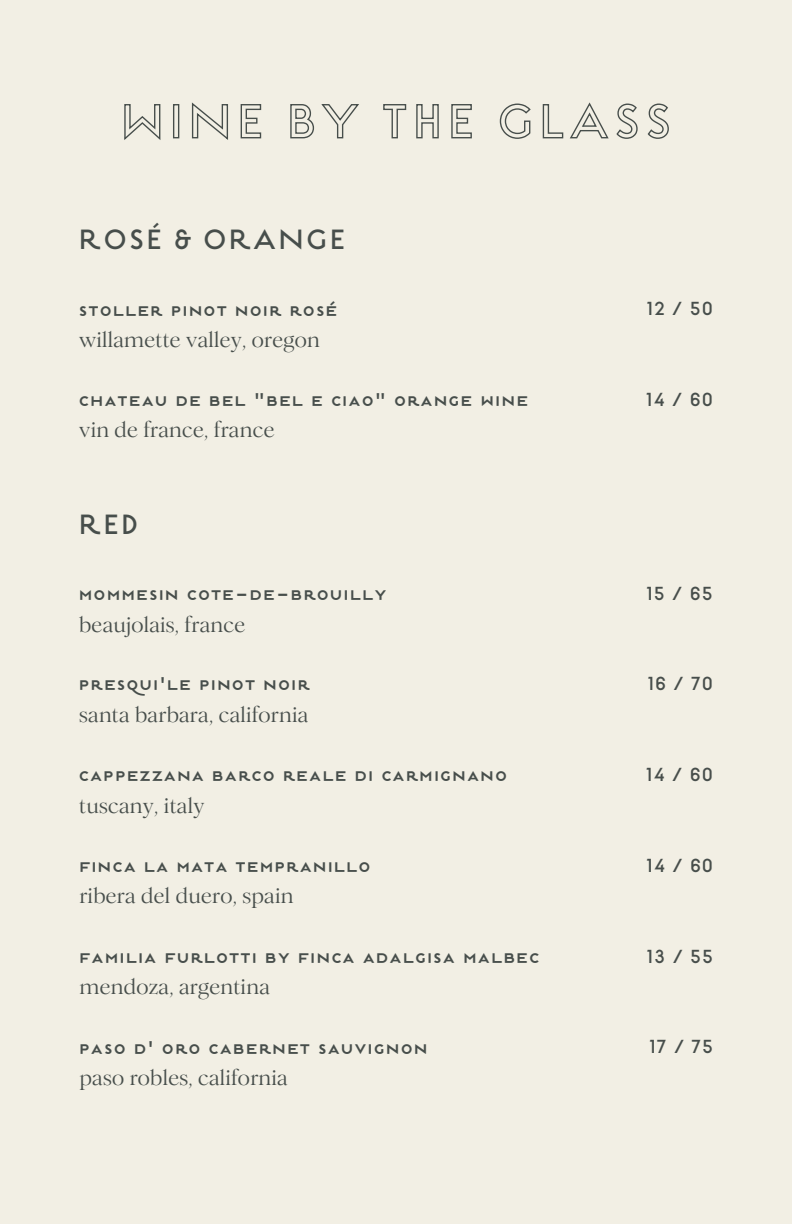
<style>
.page{position:relative;width:792px;height:1224px;background:#f2efe4}
.page>*{position:absolute;margin:0;border:0;box-sizing:border-box;transform-origin:0 0}
.t1{font:500 29.4px "Estilo Pro";letter-spacing:.1em;color:#474e4b}
.t2{font:500 24px "Estilo Pro";letter-spacing:.07em;color:#474e4b}
.t3{font:500 20px "Romie";letter-spacing:.015em;color:#474e4b}
.t4{font:500 20px "Estilo Pro";letter-spacing:.075em;color:#474e4b}
</style>
<div class="page">
<svg style="left:124px;top:102px;width:545px;height:38px"></svg>
<p class="t1" style="left:79px;top:227px;width:267px">ROSÉ &amp; ORANGE</p>
<p class="t2" style="left:79px;top:301px;width:259px">stoller pinot noir rosé</p>
<h3 class="t4" style="left:647px;top:300px;width:67px">12 / 50</h3>
<p class="t3" style="left:79px;top:327px;width:242px">willamette valley, oregon</p>
<p class="t2" style="left:79px;top:391px;width:450px">chateau de bel "bel e ciao" orange wine</p>
<p class="t4" style="left:647px;top:391px;width:67px">14 / 60</p>
<p class="t3" style="left:79px;top:417px;width:197px">vin de france, france</p>
<p class="t1" style="left:79px;top:512px;width:60px">RED</p>
<h2 class="t2" style="left:79px;top:585px;width:309px">mommesin cote-de-brouilly</h2>
<h2 class="t3" style="left:79px;top:612px;width:167px">beaujolais, france</h2>
<h3 class="t2" style="left:79px;top:675px;width:232px">presqui'le pinot noir</h3>
<p class="t3" style="left:79px;top:702px;width:231px">santa barbara, california</p>
<p class="t2" style="left:79px;top:766px;width:429px">cappezzana barco reale di carmignano</p>
<p class="t3" style="left:79px;top:793px;width:127px">tuscany, italy</p>
<h3 class="t2" style="left:79px;top:857px;width:292px">finca la mata tempranillo</h3>
<h3 class="t3" style="left:79px;top:884px;width:216px">ribera del duero, spain</h3>
<h3 class="t2" style="left:80px;top:948px;width:461px">familia furlotti by finca adalgisa malbec</h3>
<h3 class="t3" style="left:80px;top:974px;width:192px">mendoza, argentina</h3>
<h3 class="t2" style="left:80px;top:1039px;width:349px">paso d' oro cabernet sauvignon</h3>
<h3 class="t3" style="left:80px;top:1065px;width:210px">paso robles, california</h3>
<h1 class="t4" style="left:647px;top:585px;width:67px">15 / 65</h1>
<h2 class="t4" style="left:648px;top:675px;width:66px">16 / 70</h2>
<p class="t4" style="left:647px;top:766px;width:67px">14 / 60</p>
<p class="t4" style="left:647px;top:857px;width:67px">14 / 60</p>
<h3 class="t4" style="left:647px;top:948px;width:67px">13 / 55</h3>
<p class="t4" style="left:650px;top:1038px;width:64px">17 / 75</p>
</div>
